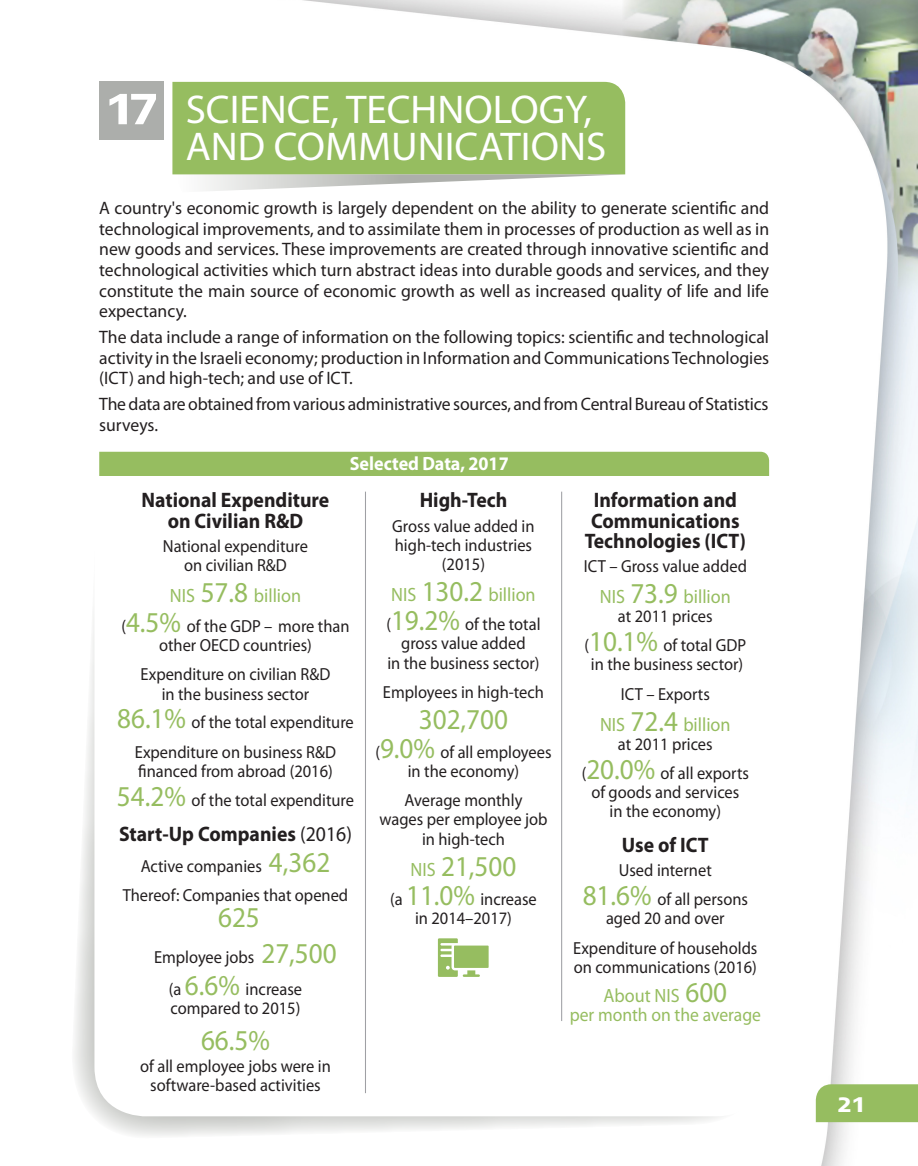
<style>
.page{position:relative;width:918px;height:1166px;background:#fff}
.page>*{position:absolute;margin:0;border:0;box-sizing:border-box;transform-origin:0 0}
.מספר_פרק{font:700 54.25px "Fb Oxford";color:#fff}
.שם_פרק{font:40.25px "Myriad Pro";color:#fff}
.t1{font:28.88px "Myriad Pro";color:#96bd60;scale:.94 1}
.t2{font:700 26.25px "Fb Oxford";color:#fff}
.כותרת_ENG{font:700 21px/20.1px "Myriad Pro";color:#231f20;text-align:center;scale:.94 1}
.t3{font:19.25px "Myriad Pro";color:#96bd60;scale:.94 1}
.נתונים_נבחרים{font:700 19.25px "Myriad Pro";color:#fff;scale:.94 1}
.t4{font:18.72px "Myriad Pro";color:#96bd60;scale:.94 1}
.שוטף_אוקסופרד_ENG{font:18.03px/20.7px "Myriad Pro";letter-spacing:-.005em;color:#231f20;text-align:justify}
.t5{font:17.5px/19.2px "Myriad Pro";color:#231f20;text-align:center;scale:.94 1}
.s1{font-size:28.88px}
.s2{font-size:28.88px;color:#96bd60}
.s3{font-weight:400}
.s4{font-size:19.25px}
</style>
<div class="page">
<img style="left:99px;top:0;width:819px;height:1166px">
<div style="left:816px;top:1084px;width:102px;height:38px;background:#96bd60"></div>
<svg style="left:74px;top:476px;width:693px;height:664px"></svg>
<div style="left:94px;top:452px;width:672px;height:664px;background:#fff;border-radius:50px"></div>
<div style="left:99px;top:82px;width:65px;height:58px;background:#acaeab"></div>
<div style="left:99px;top:452px;width:670px;height:24px;background:#96bd60"></div>
<hr style="left:365px;top:492px;width:1px;height:601px;background:#9fa0a4">
<svg style="left:438px;top:938px;width:50px;height:39px"></svg>
<svg style="left:172px;top:82px;width:453px;height:110px;background:#a3c476"></svg>
<hr style="left:561px;top:492px;width:1px;height:529px;background:#9fa0a4">
<h1 class="מספר_פרק" style="left:105px;top:86px;width:55px">17</h1>
<h1 class="שם_פרק" style="left:186px;top:84px;width:408px">SCIENCE, TECHNOLOGY,</h1>
<h1 class="שם_פרק" style="left:186px;top:122px;width:422px">AND COMMUNICATIONS</h1>
<p class="שוטף_אוקסופרד_ENG" style="left:99px;top:197px;width:671px">A country's economic growth is largely dependent on the ability to generate scientific and technological improvements, and to assimilate them in processes of production as well as in new goods and services. These improvements are created through innovative scientific and technological activities which turn abstract ideas into durable goods and services, and they constitute the main source of economic growth as well as increased quality of life and life expectancy.</p>
<p class="שוטף_אוקסופרד_ENG" style="left:99px;top:326px;width:671px">The data include a range of information on the following topics: scientific and technological activity in the Israeli economy; production in Information and Communications Technologies (ICT) and high-tech; and use of ICT.</p>
<p class="שוטף_אוקסופרד_ENG" style="left:99px;top:393px;width:671px">The data are obtained from various administrative sources, and from Central Bureau of Statistics surveys.</p>
<h2 class="נתונים_נבחרים" style="left:350px;top:451px;width:171px">Selected Data, 2017</h2>
<p class="כותרת_ENG" style="left:142px;top:489px;width:201px">National Expenditure on Civilian R&amp;D</p>
<p class="t5" style="left:163px;top:536px;width:156px">National expenditure on civilian R&amp;D</p>
<p class="t3" style="left:170px;top:584px;width:141px">NIS <span class="s1">57.8</span> billion</p>
<p class="t5" style="left:121px;top:616px;width:244px">(<span class="s2">4.5%</span> of the GDP – more than other OECD countries)</p>
<p class="t5" style="left:141px;top:664px;width:203px">Expenditure on civilian R&amp;D in the business sector</p>
<p class="t5" style="left:117px;top:712px;width:253px"><span class="s2">86.1%</span> of the total expenditure</p>
<p class="t5" style="left:135px;top:742px;width:215px;text-align:left">Expenditure on business R&amp;D financed from abroad (2016)</p>
<p class="t5" style="left:117px;top:790px;width:254px"><span class="s2">54.2%</span> of the total expenditure</p>
<p class="כותרת_ENG" style="left:119px;top:823px;width:249px">Start-Up Companies <span class="s3">(2016)</span></p>
<p class="t5" style="left:141px;top:856px;width:203px">Active companies <span class="s2">4,362</span></p>
<p class="t5" style="left:123px;top:885px;width:241px">Thereof: Companies that opened</p>
<p class="t1" style="left:218px;top:900px;width:46px">625</p>
<p class="t5" style="left:154px;top:947px;width:196px">Employee jobs <span class="s2">27,500</span></p>
<p class="t5" style="left:169px;top:979px;width:143px;text-align:left">(a <span class="s2">6.6%</span> increase compared to 2015)</p>
<p class="t1" style="left:201px;top:1022px;width:75px">66.5%</p>
<p class="t5" style="left:140px;top:1056px;width:204px">of all employee jobs were in software-based activities</p>
<p class="כותרת_ENG" style="left:420px;top:489px;width:95px">High-Tech</p>
<p class="t5" style="left:392px;top:516px;width:153px">Gross value added in high-tech industries (2015)</p>
<p class="t3" style="left:391px;top:583px;width:155px">NIS <span class="s1">130.2</span> billion</p>
<p class="t5" style="left:386px;top:614px;width:166px">(<span class="s2">19.2%</span> of the total gross value added<br>in the business sector)</p>
<p class="t5" style="left:383px;top:682px;width:173px">Employees in high-tech</p>
<p class="t1" style="left:419px;top:701px;width:96px">302,700</p>
<p class="t5" style="left:375px;top:742px;width:189px">(<span class="s2">9.0%</span> of all employees in the economy)</p>
<p class="t5" style="left:379px;top:790px;width:180px">Average monthly<br>wages per employee job in high-tech</p>
<p class="t1" style="left:410px;top:848px;width:114px"><span class="s4">NIS</span> 21,500</p>
<p class="t5" style="left:390px;top:889px;width:158px">(a <span class="s2">11.0%</span> increase in 2014–2017)</p>
<p class="כותרת_ENG" style="left:584px;top:489px;width:173px">Information and<br>Communications<br>Technologies (ICT)</p>
<p class="t5" style="left:584px;top:556px;width:175px">ICT – Gross value added</p>
<p class="t3" style="left:600px;top:585px;width:141px">NIS <span class="s1">73.9</span> billion</p>
<p class="t5" style="left:618px;top:606px;width:102px">at 2011 prices</p>
<p class="t5" style="left:584px;top:635px;width:173px">(<span class="s2">10.1%</span> of total GDP in the business sector)</p>
<p class="t5" style="left:621px;top:684px;width:96px">ICT – Exports</p>
<p class="t3" style="left:600px;top:712px;width:140px">NIS <span class="s1">72.4</span> billion</p>
<p class="t5" style="left:618px;top:734px;width:102px">at 2011 prices</p>
<p class="t5" style="left:581px;top:763px;width:180px">(<span class="s2">20.0%</span> of all exports of goods and services<br>in the economy)</p>
<p class="כותרת_ENG" style="left:622px;top:834px;width:94px">Use of ICT</p>
<p class="t5" style="left:619px;top:861px;width:100px">Used internet</p>
<p class="t5" style="left:582px;top:889px;width:177px"><span class="s2">81.6%</span> of all persons aged 20 and over</p>
<p class="t5" style="left:573px;top:938px;width:197px;text-align:left">Expenditure of households on communications (2016)</p>
<p class="t3" style="left:603px;top:983px;width:133px">About NIS <span class="s1">600</span></p>
<p class="t4" style="left:570px;top:1003px;width:205px">per month on the average</p>
<h3 class="t2" style="left:837px;top:1094px;width:30px">21</h3>
</div>
